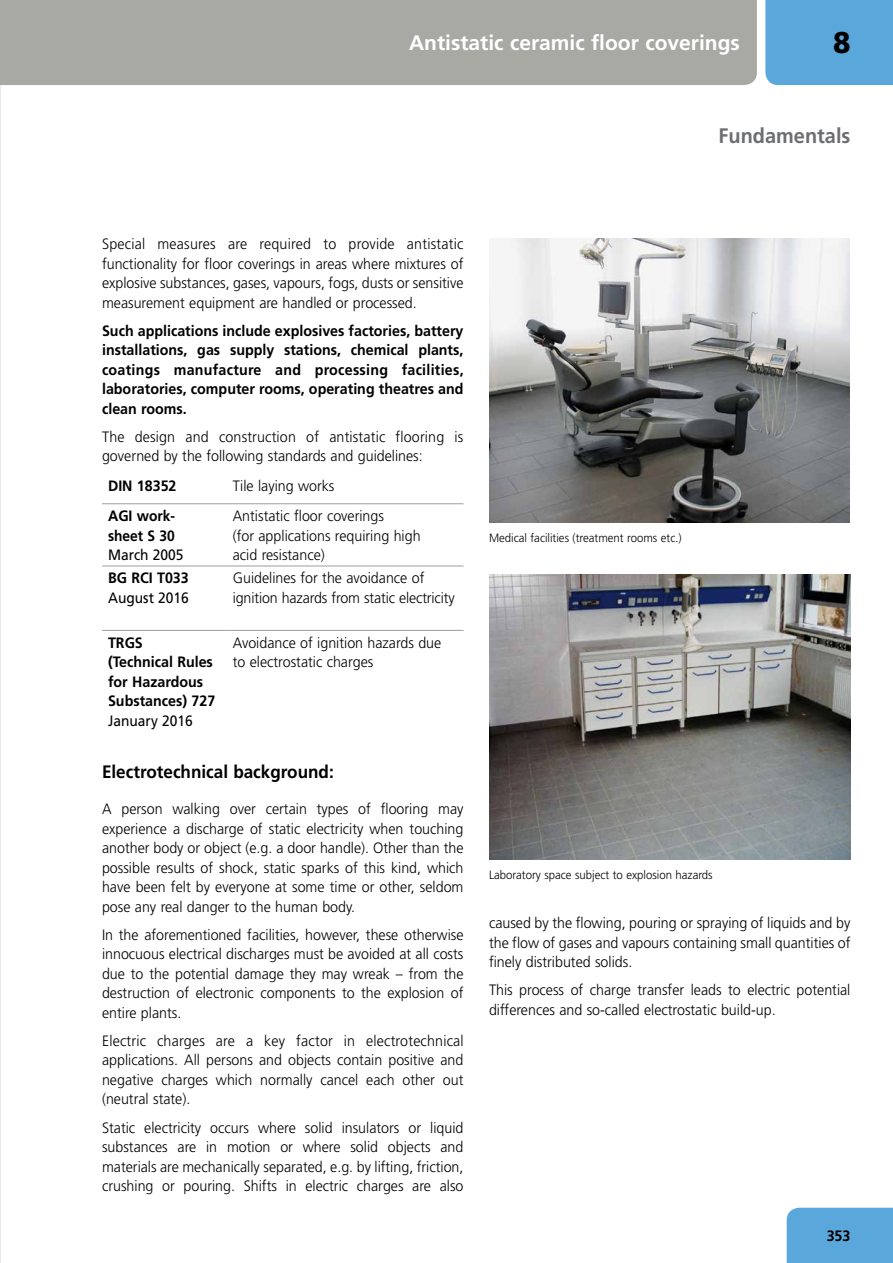
<style>
.page{position:relative;width:893px;height:1263px;background:#fff}
.page>*{position:absolute;margin:0;border:0;box-sizing:border-box;transform-origin:0 0}
.t1{font:900 30px "Frutiger LT";color:#000;scale:.95 1}
.t2{font:700 21px "Frutiger LT";color:#fff}
.t3{font:700 21px "Frutiger LT";color:#6d6e71;scale:.95 1}
.t4{font:700 18px "Frutiger LT";color:#000;scale:.95 1}
.t5{font:300 15px/19.5px "Frutiger LT";color:#000;text-align:justify;scale:.95 1}
.t6{font:700 15px/19.5px "Frutiger LT";color:#000;scale:.95 1}
.t7{font:15px "Frutiger LT";color:#000;scale:.92 1}
.t8{font:300 12px "Frutiger LT";color:#000;scale:.95 1}
</style>
<div class="page">
<div style="left:787px;top:1208px;width:106px;height:55px;background:#5aa7dc"></div>
<div style="left:765px;top:0;width:128px;height:85px;background:#5aa7dc"></div>
<div style="left:1px;top:0;width:756px;height:85px;background:#a8a9a3"></div>
<svg style="left:0;top:0;width:1px;height:85px"></svg>
<img style="left:489px;top:238px;width:361px;height:284px">
<img style="left:489px;top:574px;width:361px;height:285px">
<hr style="left:102px;top:503px;width:125px;height:1px;background:#a8a9a3">
<hr style="left:227px;top:503px;width:236px;height:1px;background:#a8a9a3">
<hr style="left:102px;top:565px;width:125px;height:1px;background:#a8a9a3">
<hr style="left:227px;top:565px;width:236px;height:1px;background:#a8a9a3">
<hr style="left:102px;top:630px;width:125px;height:1px;background:#a8a9a3">
<hr style="left:227px;top:630px;width:236px;height:1px;background:#a8a9a3">
<h2 class="t2" style="left:409px;top:30px;width:332px">Antistatic ceramic floor coverings</h2>
<h1 class="t1" style="left:833px;top:24px;width:20px">8</h1>
<h2 class="t3" style="left:718px;top:124px;width:140px">Fundamentals</h2>
<p class="t5" style="left:102px;top:235px;width:382px">Special measures are required to provide antistatic functionality for floor coverings in areas where mixtures of explosive substances, gases, vapours, fogs, dusts or sensitive measurement equipment are handled or processed.</p>
<p class="t6" style="left:102px;top:321px;width:382px;text-align:justify">Such applications include explosives factories, battery installations, gas supply stations, chemical plants, coatings manufacture and processing facilities, laboratories, computer rooms, operating theatres and clean rooms.</p>
<p class="t5" style="left:102px;top:427px;width:382px">The design and construction of antistatic flooring is governed by the following standards and guidelines:</p>
<p class="t6" style="left:108px;top:476px;width:74px">DIN 18352</p>
<p class="t5" style="left:233px;top:477px;width:109px">Tile laying works</p>
<p class="t6" style="left:108px;top:506px;width:72px">AGI work&shy;sheet S 30</p>
<p class="t7" style="left:108px;top:546px;width:84px">March 2005</p>
<p class="t5" style="left:233px;top:506px;width:199px;text-align:left">Antistatic floor coverings<br>(for applications requiring high acid resistance)</p>
<p class="t6" style="left:108px;top:568px;width:87px">BG RCI T033</p>
<p class="t7" style="left:108px;top:589px;width:89px">August 2016</p>
<p class="t6" style="left:108px;top:633px;width:114px">TRGS<br>(Technical Rules for Hazardous<br>Substances) 727</p>
<p class="t7" style="left:108px;top:712px;width:94px">January 2016</p>
<p class="t5" style="left:233px;top:568px;width:235px">Guidelines for the avoidance of ignition hazards from static electricity</p>
<p class="t5" style="left:233px;top:633px;width:221px">Avoidance of ignition hazards due to electrostatic charges</p>
<p class="t4" style="left:102px;top:761px;width:245px">Electrotechnical background:</p>
<p class="t5" style="left:102px;top:800px;width:382px">A person walking over certain types of flooring may experience a discharge of static electricity when touching another body or object (e.g. a door handle). Other than the possible results of shock, static sparks of this kind, which have been felt by everyone at some time or other, seldom pose any real danger to the human body.</p>
<p class="t5" style="left:102px;top:925px;width:382px">In the aforementioned facilities, however, these otherwise innocuous electrical discharges must be avoided at all costs due to the potential damage they may wreak – from the destruction of electronic components to the explosion of entire plants.</p>
<p class="t5" style="left:102px;top:1031px;width:382px">Electric charges are a key factor in electrotechnical applications. All persons and objects contain positive and negative charges which normally cancel each other out (neutral state).</p>
<p class="t5" style="left:102px;top:1118px;width:382px">Static electricity occurs where solid insulators or liquid substances are in motion or where solid objects and materials are mechanically separated, e.g. by lifting, friction, crushing or pouring. Shifts in electric charges are also</p>
<p class="t8" style="left:489px;top:531px;width:204px">Medical facilities (treatment rooms etc.)</p>
<p class="t8" style="left:489px;top:868px;width:237px">Laboratory space subject to explosion hazards</p>
<p class="t5" style="left:489px;top:913px;width:382px">caused by the flowing, pouring or spraying of liquids and by the flow of gases and vapours containing small quantities of finely distributed solids.</p>
<p class="t5" style="left:489px;top:980px;width:382px">This process of charge transfer leads to electric potential differences and so-called electrostatic build-up.</p>
<p class="t6" style="left:827px;top:1226px;width:27px">353</p>
</div>
